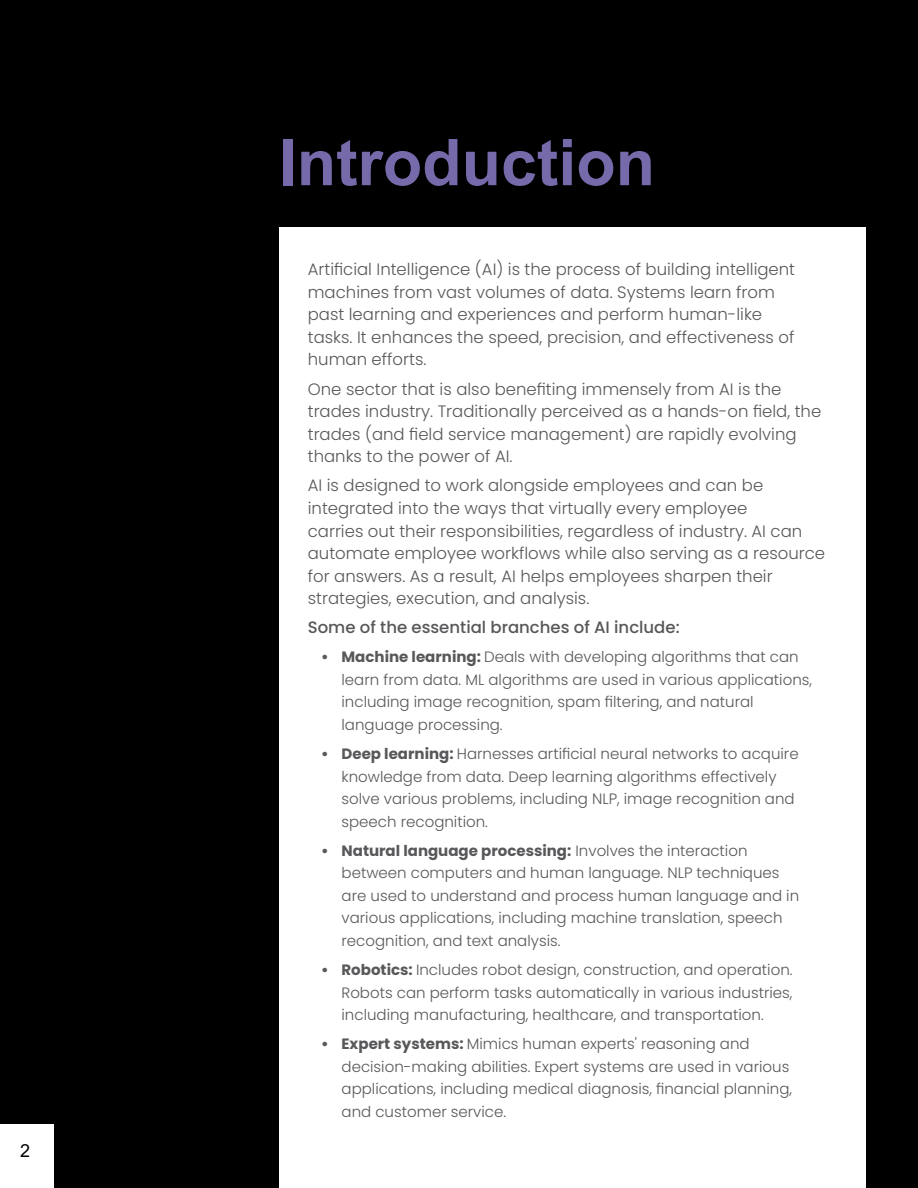
<style>
.page{position:relative;width:918px;height:1188px;background:#fff}
.page>*{position:absolute;margin:0;border:0;box-sizing:border-box;transform-origin:0 0}
.t1{font:700 64.5px "Arial";color:#766aab}
.t2{font:18px "Arial";color:#000}
.t3{font:300 16.5px/22.5px "Poppins";color:#58585b}
.t4{font:500 16.5px "Poppins";color:#58585b}
.t5{font:300 15px/22.5px "Poppins";color:#58585b}
.s1{font-weight:700}
</style>
<div class="page">
<div style="left:0;top:0;width:918px;height:1124px;background:#000"></div>
<div style="left:54px;top:1098px;width:864px;height:90px;background:#000"></div>
<div style="left:279px;top:228px;width:587px;height:960px;background:#fff"></div>
<p class="t2" style="left:20px;top:1138px;width:12px">2</p>
<h1 class="t1" style="left:279px;top:117px;width:378px">Introduction</h1>
<p class="t3" style="left:308px;top:259px;width:489px">Artificial Intelligence (AI) is the process of building intelligent machines from vast volumes of data. Systems learn from past learning and experiences and perform human-like tasks. It enhances the speed, precision, and effectiveness of human efforts.</p>
<p class="t3" style="left:308px;top:378px;width:515px">One sector that is also benefiting immensely from AI is the trades industry. Traditionally perceived as a hands-on field, the trades (and field service management) are rapidly evolving thanks to the power of AI.</p>
<p class="t3" style="left:308px;top:475px;width:519px">AI is designed to work alongside employees and can be integrated into the ways that virtually every employee<br>carries out their responsibilities, regardless of industry. AI can automate employee workflows while also serving as a resource for answers. As a result, AI helps employees sharpen their strategies, execution, and analysis.</p>
<p class="t4" style="left:308px;top:618px;width:373px">Some of the essential branches of AI include:</p>
<p class="t5" style="left:342px;top:646px;width:472px;text-indent:-20px"><span class="s1">• Machine learning:</span> Deals with developing algorithms that can learn from data. ML algorithms are used in various applications, including image recognition, spam filtering, and natural language processing.</p>
<p class="t5" style="left:342px;top:743px;width:459px;text-indent:-20px"><span class="s1">• Deep learning:</span> Harnesses artificial neural networks to acquire knowledge from data. Deep learning algorithms effectively solve various problems, including NLP, image recognition and speech recognition.</p>
<p class="t5" style="left:342px;top:840px;width:459px;text-indent:-20px"><span class="s1">• Natural language processing:</span> Involves the interaction between computers and human language. NLP techniques are used to understand and process human language and in various applications, including machine translation, speech recognition, and text analysis.</p>
<p class="t5" style="left:342px;top:959px;width:453px;text-align:justify;text-indent:-20px"><span class="s1">• Robotics:</span> Includes robot design, construction, and operation.<br>Robots can perform tasks automatically in various industries, including manufacturing, healthcare, and transportation.</p>
<p class="t5" style="left:342px;top:1033px;width:452px;text-indent:-20px"><span class="s1">• Expert systems:</span> Mimics human experts' reasoning and decision-making abilities. Expert systems are used in various applications, including medical diagnosis, financial planning, and customer service.</p>
</div>
